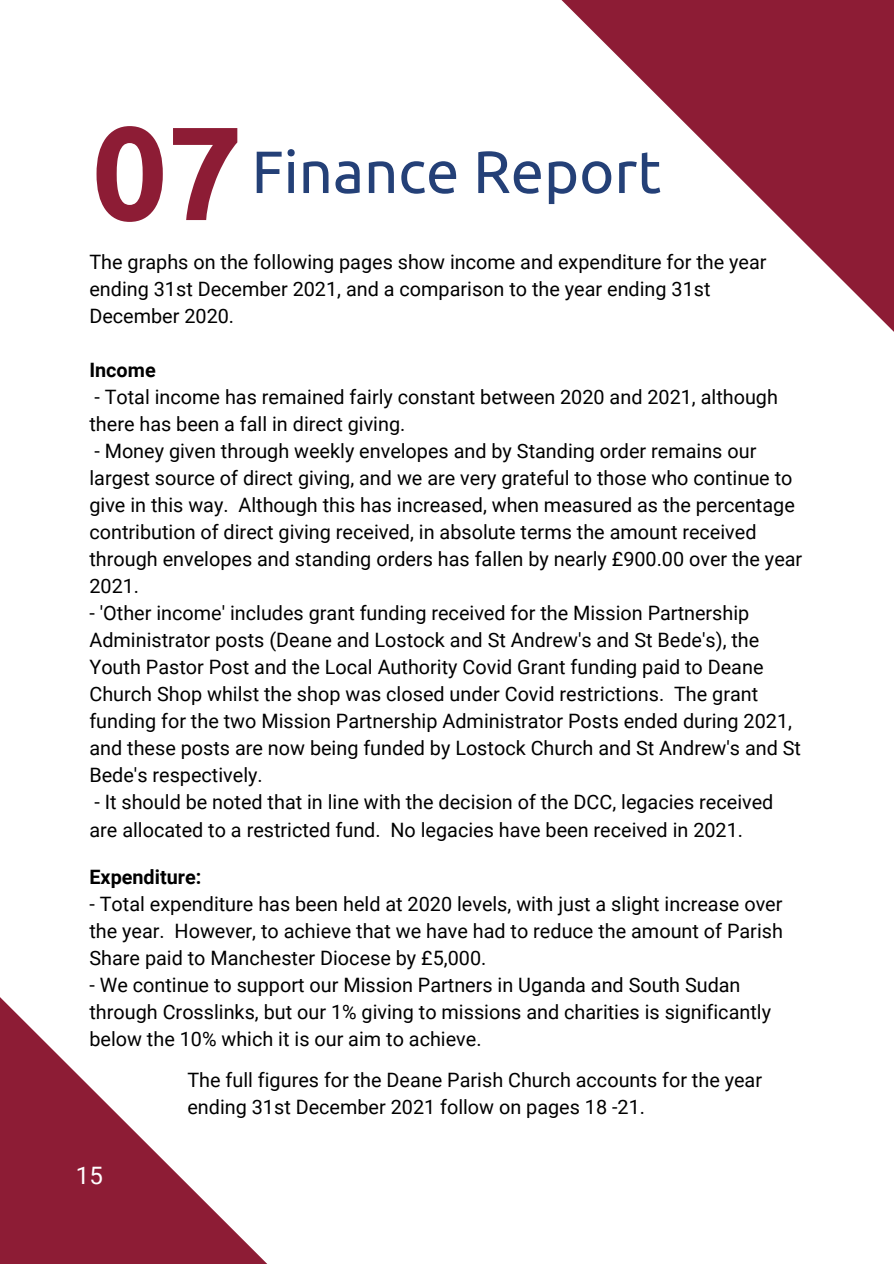
<style>
.page{position:relative;width:894px;height:1264px;background:#fff}
.page>*{position:absolute;margin:0;border:0;box-sizing:border-box;transform-origin:0 0}
.t1{font:700 132.45px "Ubuntu";color:#8d1c35}
.t2{font:59.55px "Ubuntu";color:#244077}
.t3{font:24px "Roboto";color:#fff}
.t4{font:19.8px/27px "Roboto";color:#000}
.t5{font:700 19.8px "Roboto";color:#000}
</style>
<div class="page">
<svg style="left:561px;top:0;width:332px;height:331px"></svg>
<svg style="left:0;top:997px;width:266px;height:266px"></svg>
<h1 class="t1" style="left:92px;top:97px;width:152px">07</h1>
<h2 class="t2" style="left:251px;top:137px;width:411px">Finance Report</h2>
<p class="t4" style="left:89px;top:248px;width:678px">The graphs on the following pages show income and expenditure for the year ending 31st December 2021, and a comparison to the year ending 31st<br>December 2020.</p>
<p class="t5" style="left:89px;top:358px;width:68px">Income</p>
<p class="t4" style="left:89px;top:383px;width:690px">- Total income has remained fairly constant between 2020 and 2021, although there has been a fall in direct giving.</p>
<p class="t4" style="left:89px;top:438px;width:714px">- Money given through weekly envelopes and by Standing order remains our largest source of direct giving, and we are very grateful to those who continue to give in this way. Although this has increased, when measured as the percentage contribution of direct giving received, in absolute terms the amount received through envelopes and standing orders has fallen by nearly £900.00 over the year 2021.</p>
<p class="t4" style="left:89px;top:600px;width:713px">- 'Other income' includes grant funding received for the Mission Partnership Administrator posts (Deane and Lostock and St Andrew's and St Bede's), the Youth Pastor Post and the Local Authority Covid Grant funding paid to Deane Church Shop whilst the shop was closed under Covid restrictions. The grant funding for the two Mission Partnership Administrator Posts ended during 2021, and these posts are now being funded by Lostock Church and St Andrew's and St Bede's respectively.</p>
<p class="t4" style="left:89px;top:789px;width:685px">- It should be noted that in line with the decision of the DCC, legacies received are allocated to a restricted fund. No legacies have been received in 2021.</p>
<p class="t5" style="left:89px;top:865px;width:113px">Expenditure:</p>
<p class="t4" style="left:89px;top:890px;width:694px;text-align:justify">- Total expenditure has been held at 2020 levels, with just a slight increase over the year. However, to achieve that we have had to reduce the amount of Parish Share paid to Manchester Diocese by £5,000.</p>
<p class="t4" style="left:89px;top:971px;width:683px">- We continue to support our Mission Partners in Uganda and South Sudan through Crosslinks, but our 1% giving to missions and charities is significantly below the 10% which it is our aim to achieve.</p>
<p class="t4" style="left:187px;top:1066px;width:576px">The full figures for the Deane Parish Church accounts for the year ending 31st December 2021 follow on pages 18 -21.</p>
<p class="t3" style="left:76px;top:1161px;width:28px">15</p>
</div>
